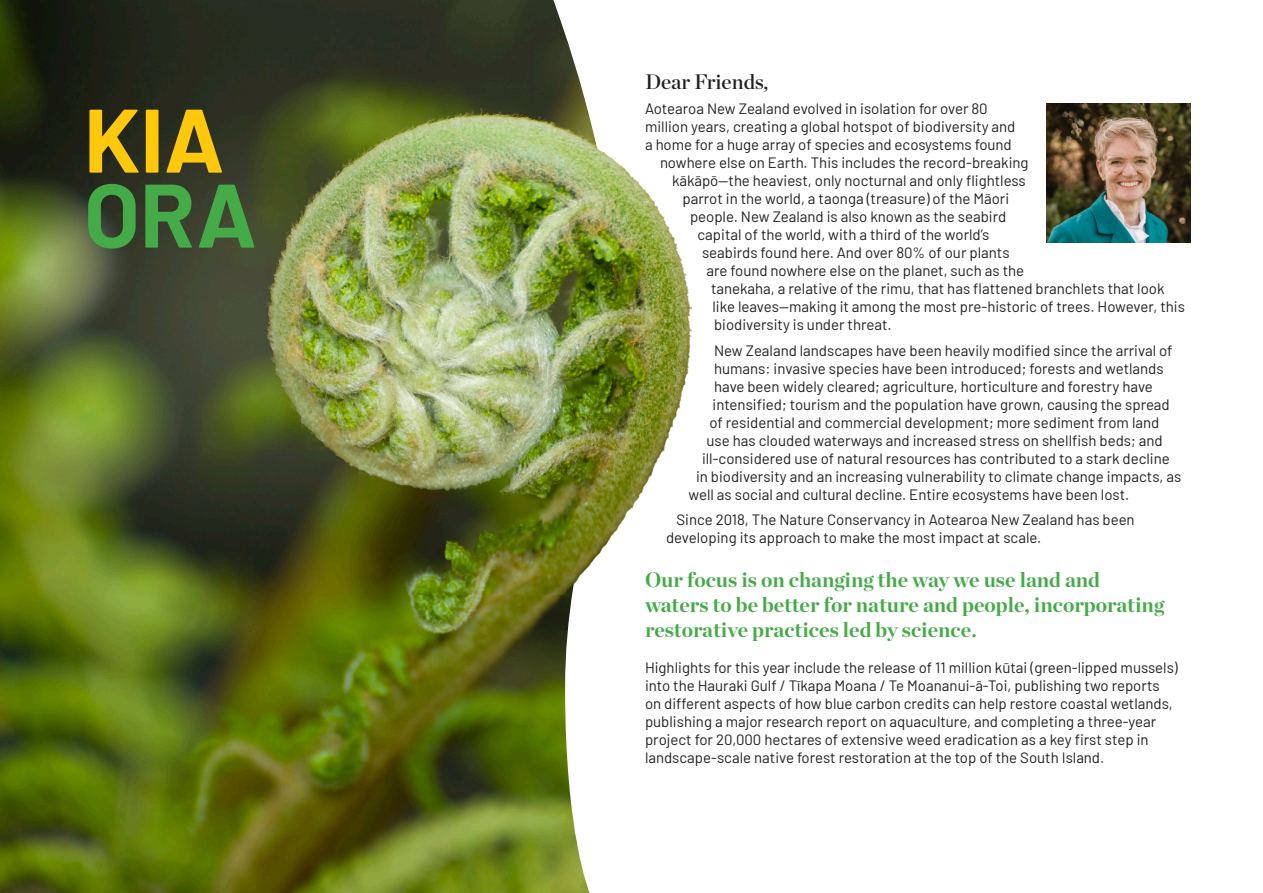
<style>
.page{position:relative;width:1263px;height:893px;background:#fff}
.page>*{position:absolute;margin:0;border:0;box-sizing:border-box;transform-origin:0 0}
.Body_-_Barlow{font:700 90px/75px "Barlow";color:#fec80c}
.Body_-_Barlow-2{font:700 21px/25.2px "Chronicle Display";color:#45ab48}
.Body_-_Barlow-3{font:21px "Chronicle Display Semi";color:#231f20}
.Body_-_Barlow-4{font:15px/18px "Barlow";color:#231f20}
.s1{color:#45ab48}
</style>
<div class="page">
<img style="left:0;top:0;width:590px;height:893px">
<img style="left:267px;top:113px;width:424px;height:481px">
<img style="left:1047px;top:104px;width:144px;height:138px">
<p class="Body_-_Barlow" style="left:84px;top:96px;width:174px">KIA<br><span class="s1">ORA</span></p>
<p class="Body_-_Barlow-3" style="left:645px;top:65px;width:125px">Dear Friends,</p>
<p class="Body_-_Barlow-4" style="left:645px;top:99px;width:344px">Aotearoa New Zealand evolved in isolation for over 80</p>
<p class="Body_-_Barlow-4" style="left:645px;top:117px;width:372px">million years, creating a global hotspot of biodiversity and</p>
<p class="Body_-_Barlow-4" style="left:645px;top:135px;width:368px">a home for a huge array of species and ecosystems found</p>
<p class="Body_-_Barlow-4" style="left:660px;top:153px;width:370px">nowhere else on Earth. This includes the record-breaking</p>
<p class="Body_-_Barlow-4" style="left:672px;top:171px;width:355px">kākāpō—the heaviest, only nocturnal and only flightless</p>
<p class="Body_-_Barlow-4" style="left:682px;top:189px;width:328px">parrot in the world, a taonga (treasure) of the Māori</p>
<p class="Body_-_Barlow-4" style="left:690px;top:207px;width:318px">people. New Zealand is also known as the seabird</p>
<p class="Body_-_Barlow-4" style="left:697px;top:225px;width:293px">capital of the world, with a third of the world’s</p>
<p class="Body_-_Barlow-4" style="left:702px;top:243px;width:309px">seabirds found here. And over 80% of our plants</p>
<p class="Body_-_Barlow-4" style="left:706px;top:261px;width:319px">are found nowhere else on the planet, such as the</p>
<p class="Body_-_Barlow-4" style="left:711px;top:279px;width:455px">tanekaha, a relative of the rimu, that has flattened branchlets that look</p>
<p class="Body_-_Barlow-4" style="left:712px;top:297px;width:474px">like leaves—making it among the most pre-historic of trees. However, this</p>
<p class="Body_-_Barlow-4" style="left:714px;top:315px;width:179px">biodiversity is under threat.</p>
<p class="Body_-_Barlow-4" style="left:714px;top:340px;width:460px">New Zealand landscapes have been heavily modified since the arrival of</p>
<p class="Body_-_Barlow-4" style="left:714px;top:358px;width:451px">humans: invasive species have been introduced; forests and wetlands</p>
<p class="Body_-_Barlow-4" style="left:714px;top:376px;width:440px">have been widely cleared; agriculture, horticulture and forestry have</p>
<p class="Body_-_Barlow-4" style="left:712px;top:394px;width:459px">intensified; tourism and the population have grown, causing the spread</p>
<p class="Body_-_Barlow-4" style="left:709px;top:412px;width:451px">of residential and commercial development; more sediment from land</p>
<p class="Body_-_Barlow-4" style="left:706px;top:430px;width:458px">use has clouded waterways and increased stress on shellfish beds; and</p>
<p class="Body_-_Barlow-4" style="left:702px;top:448px;width:469px">ill-considered use of natural resources has contributed to a stark decline</p>
<p class="Body_-_Barlow-4" style="left:696px;top:466px;width:487px">in biodiversity and an increasing vulnerability to climate change impacts, as</p>
<p class="Body_-_Barlow-4" style="left:688px;top:484px;width:442px">well as social and cultural decline. Entire ecosystems have been lost.</p>
<p class="Body_-_Barlow-4" style="left:666px;top:510px;width:470px;text-indent:10px">Since 2018, The Nature Conservancy in Aotearoa New Zealand has been developing its approach to make the most impact at scale.</p>
<p class="Body_-_Barlow-2" style="left:645px;top:565px;width:521px">Our focus is on changing the way we use land and waters to be better for nature and people, incorporating restorative practices led by science.</p>
<p class="Body_-_Barlow-4" style="left:645px;top:657px;width:534px">Highlights for this year include the release of 11 million kūtai (green-lipped mussels) into the Hauraki Gulf / Tīkapa Moana / Te Moananui-ā-Toi, publishing two reports on different aspects of how blue carbon credits can help restore coastal wetlands, publishing a major research report on aquaculture, and completing a three-year project for 20,000 hectares of extensive weed eradication as a key first step in landscape-scale native forest restoration at the top of the South Island.</p>
</div>
